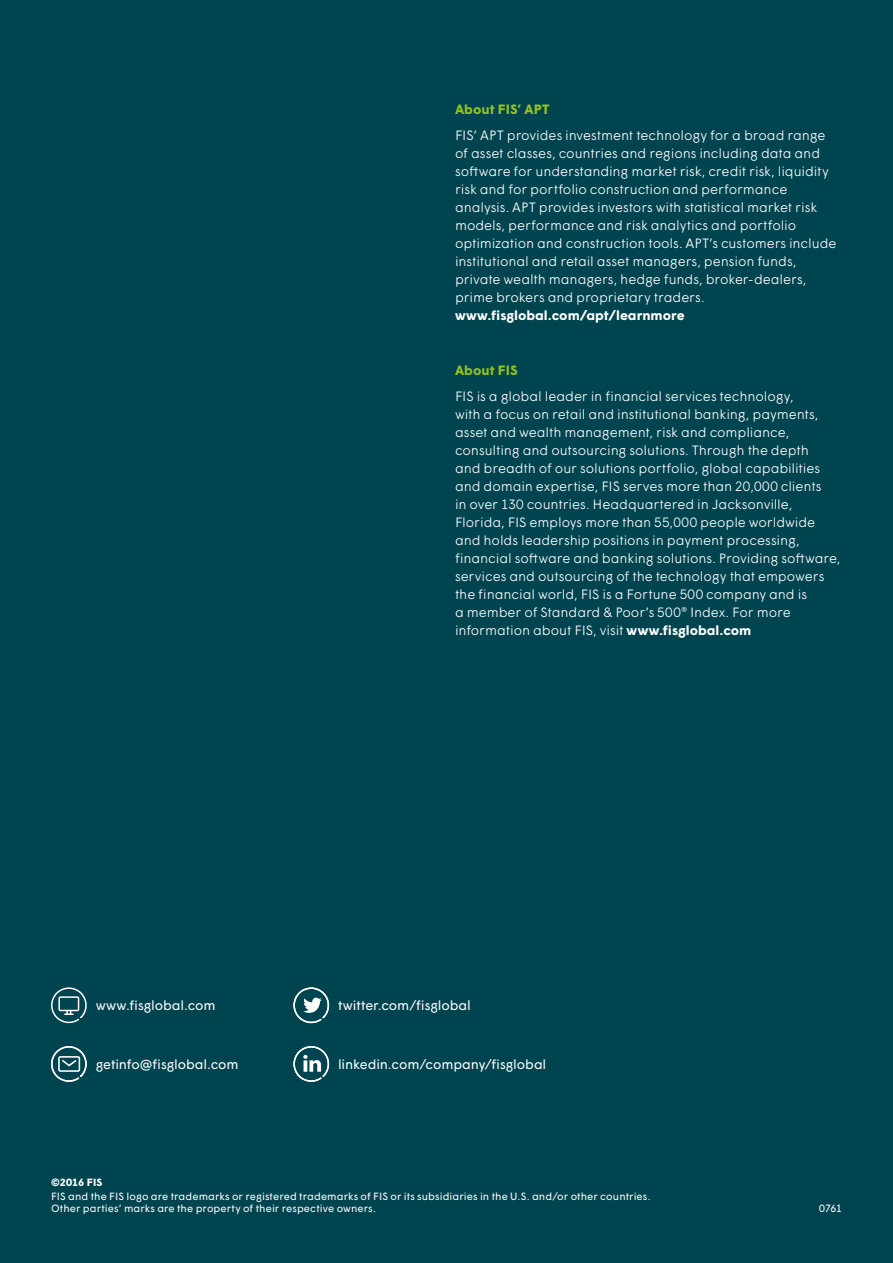
<style>
.page{position:relative;width:893px;height:1263px;background:#004450}
.page>*{position:absolute;margin:0;border:0;box-sizing:border-box;transform-origin:0 0}
.t1{font:300 13.5px/18px "Wigrum";letter-spacing:-.01em;color:#fff}
.t2{font:13.5px "Wigrum";letter-spacing:-.01em;color:#fff}
.t3{font:700 13.5px "Wigrum";color:#fff}
.t4{font:700 13.5px "Wigrum";letter-spacing:.005em;color:#96c11f}
.t5{font:10.5px/12.6px "Wigrum";letter-spacing:.005em;color:#fff}
.t6{font:700 10.5px "Wigrum";letter-spacing:.015em;color:#fff}
.s1{font-weight:700}
</style>
<div class="page">
<svg style="left:51px;top:987px;width:36px;height:36px"></svg>
<svg style="left:293px;top:987px;width:37px;height:36px"></svg>
<svg style="left:293px;top:1046px;width:37px;height:36px"></svg>
<svg style="left:51px;top:1046px;width:36px;height:36px"></svg>
<p class="t4" style="left:455px;top:99px;width:96px">About FIS’ APT</p>
<p class="t1" style="left:455px;top:125px;width:383px">FIS’ APT provides investment technology for a broad range of asset classes, countries and regions including data and software for understanding market risk, credit risk, liquidity risk and for portfolio construction and performance analysis. APT provides investors with statistical market risk models, performance and risk analytics and portfolio optimization and construction tools. APT’s customers include institutional and retail asset managers, pension funds, private wealth managers, hedge funds, broker-dealers, prime brokers and proprietary traders.</p>
<p class="t3" style="left:455px;top:305px;width:231px">www.fisglobal.com/apt/learnmore</p>
<p class="t4" style="left:455px;top:360px;width:64px">About FIS</p>
<p class="t1" style="left:455px;top:386px;width:387px">FIS is a global leader in financial services technology,<br>with a focus on retail and institutional banking, payments, asset and wealth management, risk and compliance, consulting and outsourcing solutions. Through the depth<br>and breadth of our solutions portfolio, global capabilities and domain expertise, FIS serves more than 20,000 clients<br>in over 130 countries. Headquartered in Jacksonville, Florida, FIS employs more than 55,000 people worldwide and holds leadership positions in payment processing, financial software and banking solutions. Providing software, services and outsourcing of the technology that empowers the financial world, FIS is a Fortune 500 company and is<br>a member of Standard &amp; Poor’s 500® Index. For more information about FIS, visit <span class="s1">www.fisglobal.com</span></p>
<p class="t2" style="left:96px;top:995px;width:121px">www.fisglobal.com</p>
<p class="t2" style="left:338px;top:995px;width:134px">twitter.com/fisglobal</p>
<p class="t2" style="left:96px;top:1054px;width:144px">getinfo@fisglobal.com</p>
<p class="t2" style="left:338px;top:1054px;width:210px">linkedin.com/company/fisglobal</p>
<p class="t6" style="left:51px;top:1174px;width:53px">©2016 FIS</p>
<p class="t5" style="left:51px;top:1189px;width:601px">FIS and the FIS logo are trademarks or registered trademarks of FIS or its subsidiaries in the U.S. and/or other countries.<br>Other parties’ marks are the property of their respective owners.</p>
<p class="t5" style="left:819px;top:1201px;width:24px">0761</p>
</div>
